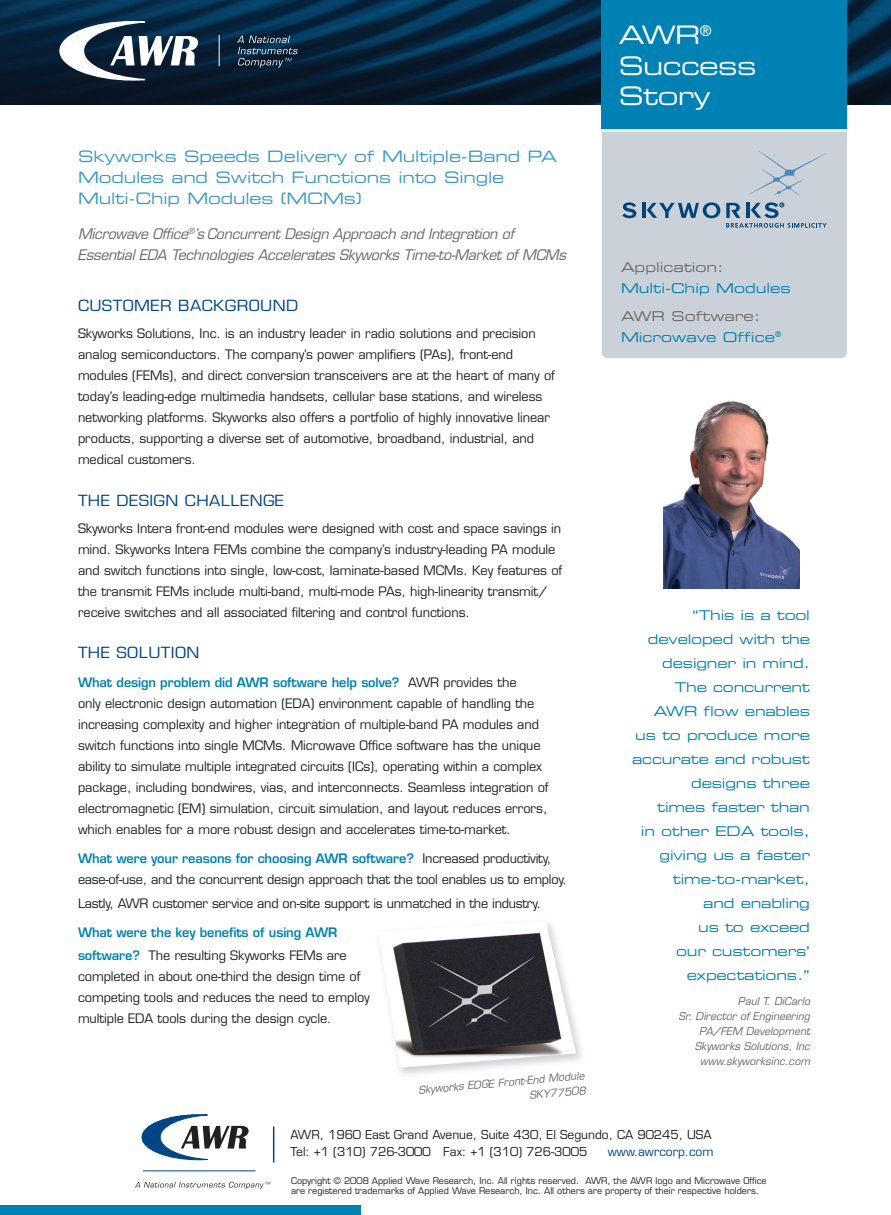
<style>
.page{position:relative;width:891px;height:1215px;background:#fff}
.page>*{position:absolute;margin:0;border:0;box-sizing:border-box;transform-origin:0 0}
.t1{font:25.5px/30.6px "Eurostile Extended Two";letter-spacing:-.025em;color:#fff}
.t2{font:15.75px/21px "Eurostile Extended Two";letter-spacing:-.01em;color:#3a99c3}
.t3{font:15px "Eurostile";letter-spacing:.025em;color:#004684;scale:1.1 1}
.t4{font:italic 14.25px/21px "Eurostile";letter-spacing:-.02em;color:#69696c}
.t5{font:13.5px/24px "Eurostile Extended Two";letter-spacing:-.015em;color:#0081b3;text-align:right}
.t6{font:13.5px "Eurostile Extended Two";color:#69696c}
.t7{font:12.75px/21px "Eurostile";letter-spacing:-.005em;color:#231f20}
.t8{font:600 12.75px "Eurostile LT Std";letter-spacing:-.01em;color:#0081b3}
.t9{font:12px/16.5px "Eurostile";color:#231f20}
.t10{font:12px "Eurostile";color:#004684}
.t11{font:italic 10.5px/15px "Eurostile";color:#69696c;text-align:right}
.t12{font:9px/10.8px "Eurostile";color:#231f20}
.s1{font-family:"Eurostile";font-weight:400;color:#231f20}
.s2{font-family:"Eurostile LT Std";font-weight:600;color:#0081b3}
.s3{color:#69696c}
</style>
<div class="page">
<div style="left:602px;top:112px;width:245px;height:246px;background:#cbd1d8;border-radius:6px"></div>
<img style="left:0;top:0;width:891px;height:104px">
<div style="left:602px;top:0;width:245px;height:129px;background:#0081b3"></div>
<img style="left:0;top:1205px;width:365px;height:10px">
<div style="left:0;top:1206px;width:360px;height:9px;background:#0081b3"></div>
<hr style="left:599px;top:129px;width:252px;height:2px;background:#fff">
<svg style="left:622px;top:202px;width:14px;height:16px"></svg>
<hr style="left:642px;top:203px;width:3px;height:15px;background:#00447b">
<svg style="left:647px;top:202px;width:73px;height:16px"></svg>
<svg style="left:749px;top:151px;width:77px;height:45px"></svg>
<svg style="left:726px;top:202px;width:101px;height:26px"></svg>
<img style="left:378px;top:921px;width:198px;height:147px">
<img style="left:663px;top:400px;width:137px;height:189px">
<hr style="left:273px;top:1127px;width:1px;height:36px;background:#004684">
<svg style="left:59px;top:21px;width:139px;height:60px"></svg>
<hr style="left:219px;top:35px;width:1px;height:31px;background:#fff">
<svg style="left:237px;top:36px;width:61px;height:32px;background:#2b4358"></svg>
<svg style="left:141px;top:1114px;width:108px;height:47px"></svg>
<hr style="left:143px;top:1171px;width:112px;height:1px;background:#004684">
<svg style="left:135px;top:1182px;width:135px;height:7px"></svg>
<p class="t2" style="left:78px;top:145px;width:481px">Skyworks Speeds Delivery of Multiple-Band PA<br>Modules and Switch Functions into Single<br>Multi-Chip Modules (MCMs)</p>
<p class="t4" style="left:78px;top:223px;width:490px">Microwave Office<sup>®</sup>’s Concurrent Design Approach and Integration of<br>Essential EDA Technologies Accelerates Skyworks Time-to-Market of MCMs</p>
<p class="t3" style="left:78px;top:296px;width:202px">CUSTOMER BACKGROUND</p>
<p class="t7" style="left:78px;top:323px;width:479px">Skyworks Solutions, Inc. is an industry leader in radio solutions and precision analog semiconductors. The company’s power amplifiers (PAs), front-end modules (FEMs), and direct conversion transceivers are at the heart of many of today’s leading-edge multimedia handsets, cellular base stations, and wireless networking platforms. Skyworks also offers a portfolio of highly innovative linear products, supporting a diverse set of automotive, broadband, industrial, and medical customers.</p>
<p class="t3" style="left:78px;top:491px;width:189px">THE DESIGN CHALLENGE</p>
<p class="t7" style="left:78px;top:518px;width:486px">Skyworks Intera front-end modules were designed with cost and space savings in mind. Skyworks Intera FEMs combine the company’s industry-leading PA module and switch functions into single, low-cost, laminate-based MCMs. Key features of the transmit FEMs include multi-band, multi-mode PAs, high-linearity transmit/ receive switches and all associated filtering and control functions.</p>
<p class="t3" style="left:78px;top:644px;width:112px">THE SOLUTION</p>
<p class="t8" style="left:78px;top:675px;width:440px">What design problem did AWR software help solve? <span class="s1">AWR provides the</span></p>
<p class="t7" style="left:78px;top:693px;width:472px">only electronic design automation (EDA) environment capable of handling the increasing complexity and higher integration of multiple-band PA modules and switch functions into single MCMs. Microwave Office software has the unique ability to simulate multiple integrated circuits (ICs), operating within a complex package, including bondwires, vias, and interconnects. Seamless integration of electromagnetic (EM) simulation, circuit simulation, and layout reduces errors, which enables for a more robust design and accelerates time-to-market.</p>
<p class="t8" style="left:78px;top:851px;width:475px">What were your reasons for choosing AWR software? <span class="s1">Increased productivity,</span></p>
<p class="t7" style="left:78px;top:868px;width:490px;line-height:24px">ease-of-use, and the concurrent design approach that the tool enables us to employ.<br>Lastly, AWR customer service and on-site support is unmatched in the industry.</p>
<p class="t8" style="left:78px;top:925px;width:261px">What were the key benefits of using AWR</p>
<p class="t7" style="left:78px;top:945px;width:293px"><span class="s2">software?</span> The resulting Skyworks FEMs are completed in about one-third the design time of competing tools and reduces the need to employ multiple EDA tools during the design cycle.</p>
<p class="t11" style="left:418px;top:1082px;width:168px;rotate:-5deg">Skyworks EDGE Front-End Module<br>SKY77508</p>
<h1 class="t1" style="left:619px;top:19px;width:139px">AWR<sup>®<br></sup>Success<br>Story</h1>
<p class="t6" style="left:621px;top:258px;width:104px">Application:</p>
<p class="t5" style="left:621px;top:276px;width:171px">Multi-Chip Modules</p>
<p class="t5" style="left:621px;top:305px;width:162px;line-height:21px;text-align:left"><span class="s3">AWR Software:<br></span>Microwave Office<sup>®</sup></p>
<p class="t5" style="left:632px;top:602px;width:179px">“This is a tool developed with the designer in mind.<br>The concurrent<br>AWR flow enables us to produce more accurate and robust designs three<br>times faster than<br>in other EDA tools, giving us a faster time-to-market,<br>and enabling<br>us to exceed<br>our customers’ expectations.”</p>
<p class="t11" style="left:678px;top:994px;width:133px">Paul T. DiCarlo<br>Sr. Director of Engineering<br>PA/FEM Development<br>Skyworks Solutions, Inc www.skyworksinc.com</p>
<p class="t9" style="left:290px;top:1127px;width:423px">AWR, 1960 East Grand Avenue, Suite 430, El Segundo, CA 90245, USA<br>Tel: +1 (310) 726-3000 Fax: +1 (310) 726-3005</p>
<p class="t10" style="left:608px;top:1144px;width:107px">www.awrcorp.com</p>
<p class="t12" style="left:291px;top:1175px;width:477px">Copyright © 2008 Applied Wave Research, Inc. All rights reserved. AWR, the AWR logo and Microwave Office are registered trademarks of Applied Wave Research, Inc. All others are property of their respective holders.</p>
</div>
